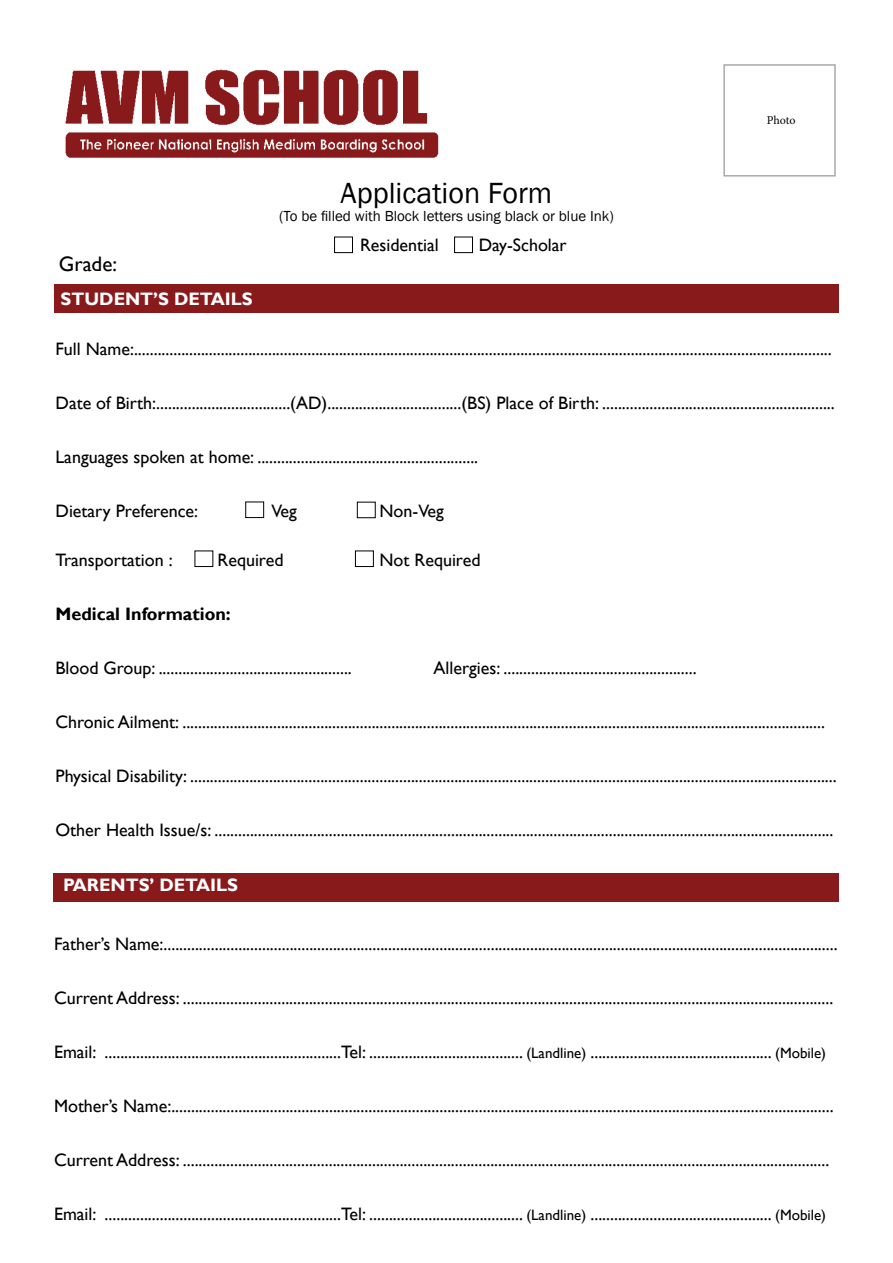
<style>
.page{position:relative;width:893px;height:1263px;background:#fff}
.page>*{position:absolute;margin:0;border:0;box-sizing:border-box;transform-origin:0 0}
.t1{font:30px "Franklin Gothic";color:#000}
.t2{font:21px "Gill Sans";color:#000}
.t3{font:18px "Gill Sans";color:#000}
.t4{font:18px "Gill Sans";color:#000}
.t5{font:700 18px "Gill Sans";color:#fff}
.t6{font:700 18px "Gill Sans";color:#000}
.t7{font:15px "Franklin Gothic";color:#000}
.t8{font:12px "Minion Pro";letter-spacing:-.005em;color:#000}
.s1{font-size:15px}
</style>
<div class="page">
<div style="left:54px;top:284px;width:785px;height:29px;background:#891a1c"></div>
<div style="left:54px;top:873px;width:785px;height:28px;background:#891a1c"></div>
<div style="left:334px;top:237px;width:19px;height:16px;border:1px solid #000"></div>
<div style="left:454px;top:237px;width:19px;height:16px;border:1px solid #000"></div>
<div style="left:723px;top:64px;width:113px;height:113px;border:2px solid #a7a9ac"></div>
<div style="left:357px;top:502px;width:19px;height:16px;border:1px solid #000"></div>
<div style="left:245px;top:502px;width:19px;height:16px;border:1px solid #000"></div>
<img style="left:65px;top:69px;width:374px;height:89px">
<div style="left:195px;top:550px;width:18px;height:17px;border:1px solid #000"></div>
<div style="left:355px;top:550px;width:19px;height:17px;border:1px solid #000"></div>
<p class="t2" style="left:59px;top:252px;width:60px">Grade:</p>
<p class="t5" style="left:61px;top:288px;width:194px">STUDENT’S DETAILS</p>
<h1 class="t1" style="left:341px;top:174px;width:213px">Application Form</h1>
<p class="t7" style="left:279px;top:207px;width:336px">(To be filled with Block letters using black or blue Ink)</p>
<p class="t3" style="left:360px;top:234px;width:80px">Residential</p>
<p class="t3" style="left:479px;top:234px;width:89px">Day-Scholar</p>
<p class="t8" style="left:767px;top:112px;width:30px">Photo</p>
<p class="t3" style="left:56px;top:339px;width:778px">Full Name:.................................................................................................................................................................................</p>
<p class="t3" style="left:56px;top:393px;width:781px">Date of Birth:..................................(AD)..................................(BS) Place of Birth: ...........................................................</p>
<p class="t3" style="left:56px;top:447px;width:424px">Languages spoken at home: ........................................................</p>
<p class="t3" style="left:56px;top:501px;width:144px">Dietary Preference:</p>
<p class="t3" style="left:272px;top:501px;width:27px">Veg</p>
<p class="t3" style="left:380px;top:501px;width:66px">Non-Veg</p>
<p class="t4" style="left:56px;top:549px;width:119px">Transportation :</p>
<p class="t4" style="left:218px;top:549px;width:68px">Required</p>
<p class="t4" style="left:380px;top:549px;width:102px">Not Required</p>
<p class="t6" style="left:56px;top:603px;width:177px">Medical Information:</p>
<p class="t3" style="left:56px;top:657px;width:298px">Blood Group: .................................................</p>
<p class="t3" style="left:434px;top:657px;width:265px">Allergies: .................................................</p>
<p class="t3" style="left:56px;top:711px;width:771px">Chronic Ailment: ...................................................................................................................................................................</p>
<p class="t3" style="left:56px;top:765px;width:783px">Physical Disability: ....................................................................................................................................................................</p>
<p class="t3" style="left:56px;top:819px;width:779px">Other Health Issue/s: .............................................................................................................................................................</p>
<p class="t5" style="left:63px;top:874px;width:177px">PARENTS’ DETAILS</p>
<p class="t3" style="left:54px;top:933px;width:785px">Father’s Name:...........................................................................................................................................................................</p>
<p class="t3" style="left:54px;top:987px;width:781px">Current Address: .....................................................................................................................................................................</p>
<p class="t3" style="left:54px;top:1041px;width:774px">Email: ............................................................Tel: ....................................... <span class="s1">(Landline)</span> .............................................. <span class="s1">(Mobile)</span></p>
<p class="t3" style="left:54px;top:1095px;width:781px">Mother’s Name:........................................................................................................................................................................</p>
<p class="t3" style="left:54px;top:1149px;width:777px">Current Address: ....................................................................................................................................................................</p>
<p class="t3" style="left:54px;top:1203px;width:774px">Email: ............................................................Tel: ....................................... <span class="s1">(Landline)</span> .............................................. <span class="s1">(Mobile)</span></p>
</div>
